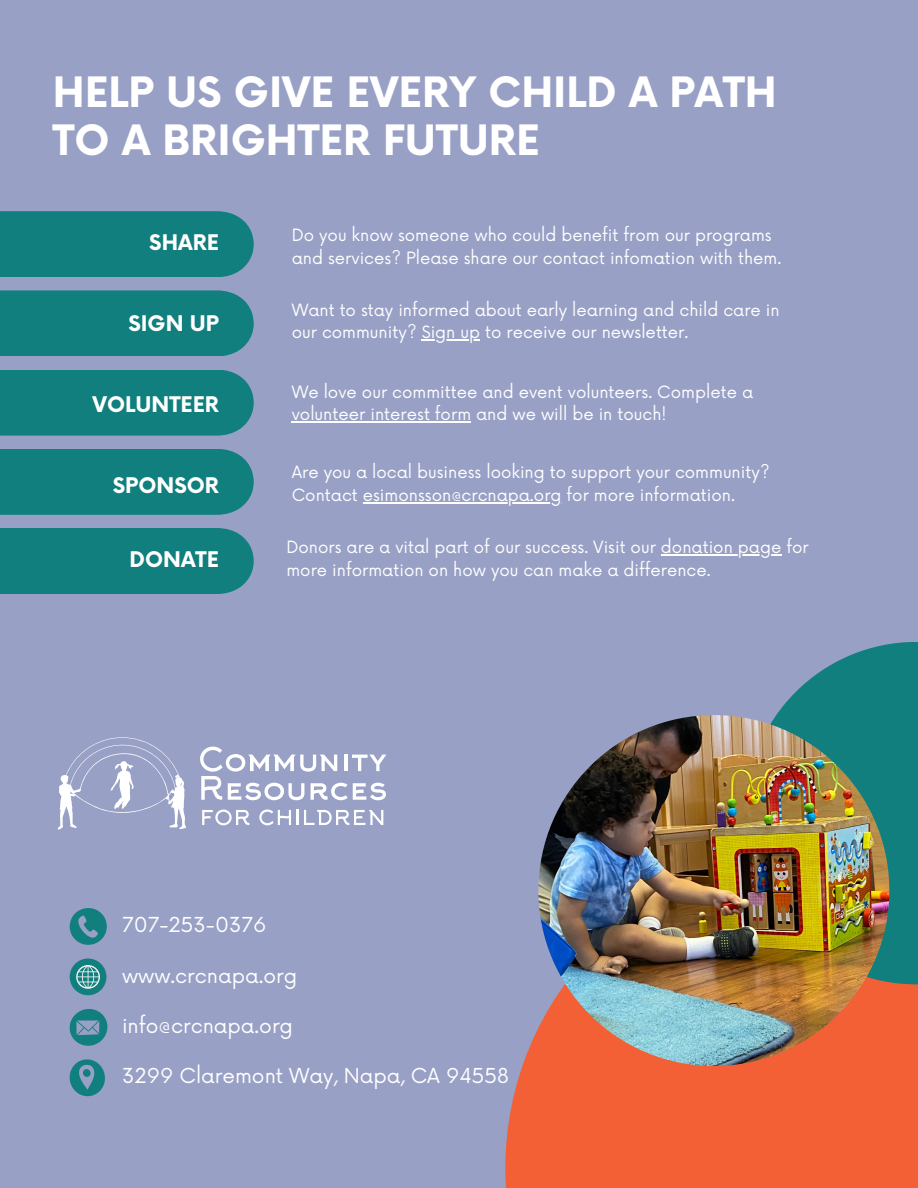
<style>
.page{position:relative;width:918px;height:1188px;background:#98a0c5}
.page>*{position:absolute;margin:0;border:0;box-sizing:border-box;transform-origin:0 0}
.t1{font:700 40.8px/48.3px "Now";color:#fff}
.t2{font:700 21px "Now";color:#fff}
.t3{font:20.1px "Now";color:#fff}
.t4{font:16.5px/22.5px "Now";color:#fff}
</style>
<div class="page">
<div style="left:505px;top:853px;width:413px;height:335px;background:#f46036"></div>
<svg style="left:748px;top:642px;width:170px;height:342px;fill:#107f7d"></svg>
<svg style="left:70px;top:908px;width:37px;height:37px"></svg>
<div style="left:70px;top:959px;width:36px;height:36px;background:#107f7d;border-radius:50%"></div>
<svg style="left:76px;top:965px;width:24px;height:24px"></svg>
<svg style="left:70px;top:1009px;width:37px;height:37px"></svg>
<svg style="left:70px;top:1059px;width:35px;height:37px"></svg>
<svg style="left:200px;top:747px;width:186px;height:53px"></svg>
<svg style="left:202px;top:809px;width:47px;height:16px"></svg>
<svg style="left:259px;top:809px;width:32px;height:16px"></svg>
<hr style="left:296px;top:810px;width:3px;height:15px;background:#fff">
<svg style="left:304px;top:810px;width:79px;height:15px"></svg>
<svg style="left:58px;top:737px;width:128px;height:93px"></svg>
<div style="left:0;top:211px;width:254px;height:66px;background:#107f7d"></div>
<div style="left:0;top:290px;width:254px;height:66px;background:#107f7d"></div>
<div style="left:0;top:370px;width:254px;height:66px;background:#107f7d"></div>
<div style="left:0;top:449px;width:254px;height:66px;background:#107f7d"></div>
<div style="left:0;top:528px;width:254px;height:66px;background:#107f7d"></div>
<img style="left:538px;top:715px;width:351px;height:351px;border-radius:50%">
<hr style="left:422px;top:339px;width:58px;height:1px;background:#fff">
<hr style="left:292px;top:421px;width:179px;height:1px;background:#fff">
<hr style="left:363px;top:502px;width:199px;height:1px;background:#fff">
<hr style="left:661px;top:554px;width:120px;height:1px;background:#fff">
<p class="t1" style="left:53px;top:70px;width:725px">HELP US GIVE EVERY CHILD A PATH<br>TO A BRIGHTER FUTURE</p>
<p class="t2" style="left:149px;top:231px;width:71px">SHARE</p>
<p class="t2" style="left:128px;top:312px;width:92px">SIGN UP</p>
<p class="t2" style="left:93px;top:393px;width:128px">VOLUNTEER</p>
<p class="t2" style="left:113px;top:474px;width:108px">SPONSOR</p>
<p class="t2" style="left:130px;top:548px;width:91px">DONATE</p>
<p class="t4" style="left:292px;top:225px;width:491px">Do you know someone who could benefit from our programs and services? Please share our contact infomation with them.</p>
<p class="t4" style="left:292px;top:299px;width:490px">Want to stay informed about early learning and child care in our community? Sign up to receive our newsletter.</p>
<p class="t4" style="left:292px;top:381px;width:463px">We love our committee and event volunteers. Complete a volunteer interest form and we will be in touch!</p>
<p class="t4" style="left:292px;top:462px;width:480px">Are you a local business looking to support your community?</p>
<p class="t4" style="left:292px;top:485px;width:445px">Contact esimonsson@crcnapa.org for more information.</p>
<p class="t4" style="left:286px;top:537px;width:524px">Donors are a vital part of our success. Visit our donation page for more information on how you can make a difference.</p>
<p class="t3" style="left:122px;top:914px;width:146px">707-253-0376</p>
<p class="t3" style="left:122px;top:964px;width:177px">www.crcnapa.org</p>
<p class="t3" style="left:122px;top:1015px;width:173px">info@crcnapa.org</p>
<p class="t3" style="left:122px;top:1065px;width:388px">3299 Claremont Way, Napa, CA 94558</p>
</div>
